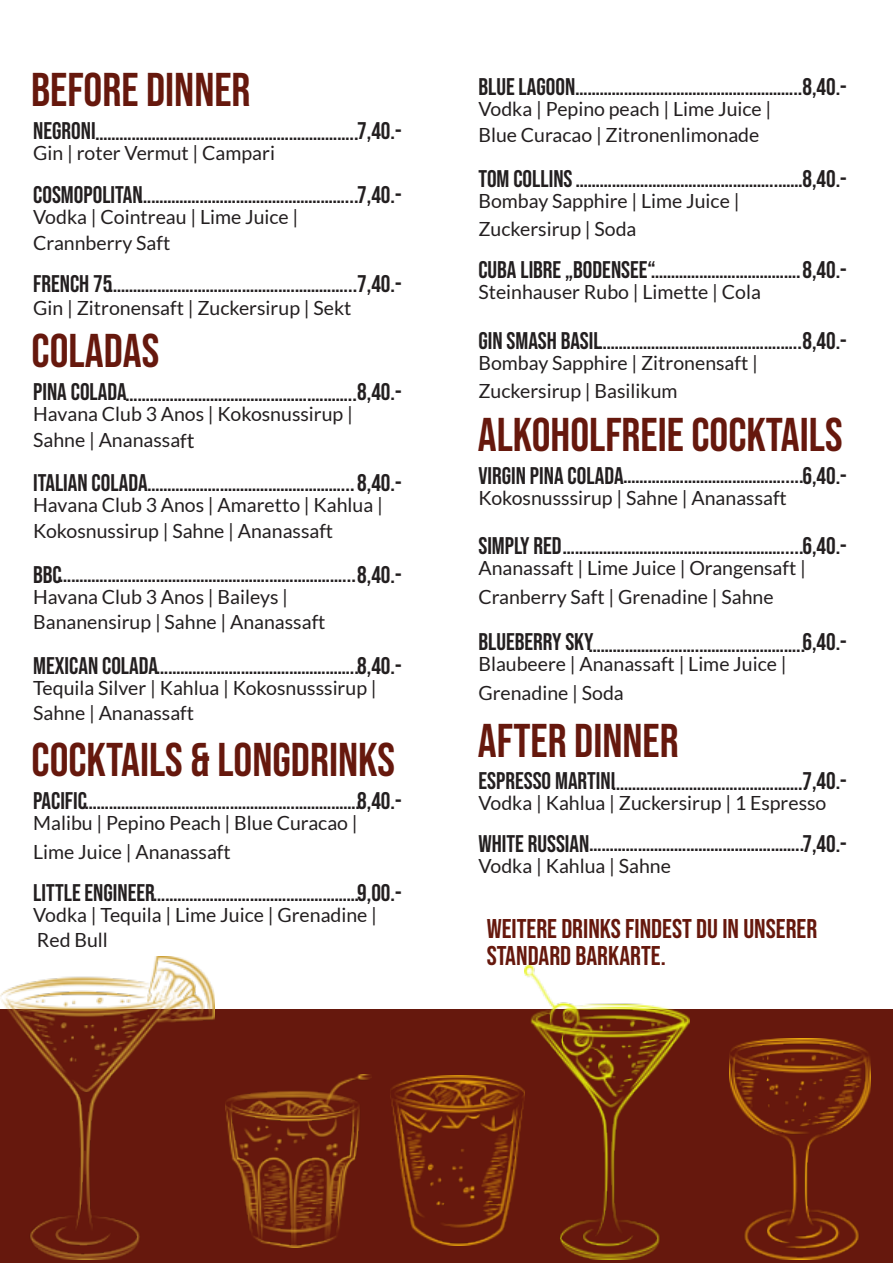
<style>
.page{position:relative;width:893px;height:1263px;background:#fff}
.page>*{position:absolute;margin:0;border:0;box-sizing:border-box;transform-origin:0 0}
.t1{font:47.1px "Bebas Neue";color:#66180d}
.t2{font:27px/27px "Bebas Neue";color:#66180d}
.t3{font:24px "Bebas Neue";color:#231f20}
.t4{font:19.5px/25.5px "Lato";color:#231f20}
.s1{font-size:21px}
</style>
<div class="page">
<div style="left:0;top:1009px;width:893px;height:254px;background:#66180d"></div>
<img style="left:729px;top:1039px;width:141px;height:221px">
<img style="left:524px;top:965px;width:165px;height:295px">
<img style="left:390px;top:1076px;width:134px;height:170px">
<img style="left:226px;top:1075px;width:145px;height:172px">
<img style="left:0;top:956px;width:214px;height:304px">
<h1 class="t1" style="left:31px;top:64px;width:221px">BEFORE DINNER</h1>
<p class="t3" style="left:33px;top:118px;width:370px">NEGRONI………………………………………………………..7,40.-</p>
<p class="t4" style="left:33px;top:142px;width:243px">Gin | roter Vermut | Campari</p>
<p class="t3" style="left:33px;top:181px;width:370px">COSMOPOLITAN……………………………………………...7,40.-</p>
<p class="t4" style="left:33px;top:205px;width:267px">Vodka | Cointreau | Lime Juice |<br>Crannberry Saft</p>
<p class="t3" style="left:33px;top:271px;width:370px">FRENCH 75……………………………………….…………...7,40.-</p>
<p class="t4" style="left:33px;top:296px;width:320px">Gin | Zitronensaft | Zuckersirup | Sekt</p>
<h1 class="t1" style="left:32px;top:324px;width:129px">COLADAS</h1>
<p class="t3" style="left:33px;top:379px;width:370px">PINA COLADA……………………………………….………..8,40.-</p>
<p class="t4" style="left:33px;top:402px;width:321px">Havana Club 3 Anos | Kokosnussirup |<br>Sahne | Ananassaf<span class="s1">t</span></p>
<p class="t3" style="left:33px;top:470px;width:370px">ITALIAN COLADA…………………………………………...8,40.-</p>
<p class="t4" style="left:33px;top:494px;width:351px">Havana Club 3 Anos | Amaretto | Kahlua |<br>Kokosnussirup | Sahne | Ananassaft</p>
<p class="t3" style="left:33px;top:560px;width:370px">BBC…………………………………………….………………...8,40.-</p>
<p class="t4" style="left:33px;top:585px;width:294px">Havana Club 3 Anos | Baileys |<br>Bananensirup | Sahne | Ananassaft</p>
<p class="t3" style="left:33px;top:652px;width:370px">MEXICAN COLADA…………………………………………..8,40.-</p>
<p class="t4" style="left:33px;top:676px;width:345px">Tequila Silver | Kahlua | Kokosnusssirup |<br>Sahne | Ananassaft</p>
<h1 class="t1" style="left:32px;top:733px;width:365px">COCKTAILS &amp; LONGDRINKS</h1>
<p class="t3" style="left:33px;top:788px;width:370px">PACIFIC…………………………………………….…………….8,40.-</p>
<p class="t4" style="left:33px;top:810px;width:326px;line-height:28.5px">Malibu | Pepino Peach | Blue Curacao |<br>Lime Juice | Ananassaft</p>
<p class="t3" style="left:33px;top:879px;width:370px">LITTLE ENGINEER……………………………………………9,00.-</p>
<p class="t4" style="left:33px;top:903px;width:345px">Vodka | Tequila | Lime Juice | Grenadine |<br>Red Bull</p>
<p class="t3" style="left:478px;top:73px;width:370px">BLUE LAGOON………………………………………………..8,40.-</p>
<p class="t4" style="left:478px;top:98px;width:295px">Vodka | Pepino peach | Lime Juice |<br>Blue Curacao | Zitronenlimonade</p>
<p class="t3" style="left:478px;top:165px;width:370px">TOM COLLINS …………………………………………..……8,40.-</p>
<p class="t4" style="left:478px;top:188px;width:263px;line-height:28.5px">Bombay Sapphire | Lime Juice |<br>Zuckersirup | Soda</p>
<p class="t3" style="left:651px;top:257px;width:197px">……………………………….8,40.-</p>
<p class="t4" style="left:478px;top:281px;width:284px">Steinhauser Rubo | Limette | Cola</p>
<p class="t3" style="left:478px;top:257px;width:179px">CUBA LIBRE „BODENSEE“</p>
<p class="t3" style="left:478px;top:327px;width:125px">GIN SMASH BASIL</p>
<p class="t3" style="left:595px;top:327px;width:254px">……………………………………….…..8,40.-</p>
<p class="t4" style="left:478px;top:350px;width:281px;line-height:28.5px">Bombay Sapphire | Zitronensaft |<br>Zuckersirup | Basilikum</p>
<h1 class="t1" style="left:478px;top:409px;width:366px">ALKOHOLFREIE COCKTAILS</h1>
<p class="t3" style="left:478px;top:462px;width:370px">VIRGIN PINA COLADA………………………………….....6,40.-</p>
<p class="t4" style="left:478px;top:486px;width:310px">Kokosnusssirup | Sahne | Ananassaft</p>
<p class="t3" style="left:478px;top:532px;width:370px">SIMPLY RED……………………………………………….....6,40.-</p>
<p class="t4" style="left:478px;top:555px;width:329px;line-height:28.5px">Ananassaft | Lime Juice | Orangensaft |<br>Cranberry Saft | Grenadine | Sahne</p>
<p class="t3" style="left:478px;top:629px;width:117px">BLUEBERRY SKY</p>
<p class="t3" style="left:589px;top:630px;width:259px">………………..…….……………………..6,40.-</p>
<p class="t4" style="left:478px;top:651px;width:310px;line-height:28.5px">Blaubeere | Ananassaft | Lime Juice |<br>Grenadine | Soda</p>
<h1 class="t1" style="left:478px;top:714px;width:202px">AFTER DINNER</h1>
<p class="t3" style="left:802px;top:767px;width:46px">7,40.-</p>
<p class="t4" style="left:478px;top:791px;width:350px">Vodka | Kahlua | Zuckersirup | 1 Espresso</p>
<p class="t3" style="left:478px;top:829px;width:370px">WHITE RUSSIAN……………………………………………..7,40.-</p>
<p class="t4" style="left:478px;top:854px;width:194px">Vodka | Kahlua | Sahne</p>
<p class="t3" style="left:478px;top:768px;width:330px">ESPRESSO MARTINI………….……………………………..</p>
<h2 class="t2" style="left:487px;top:916px;width:332px">WEITERE DRINKS FINDEST DU IN UNSERER<br>STANDARD BARKARTE.</h2>
</div>
